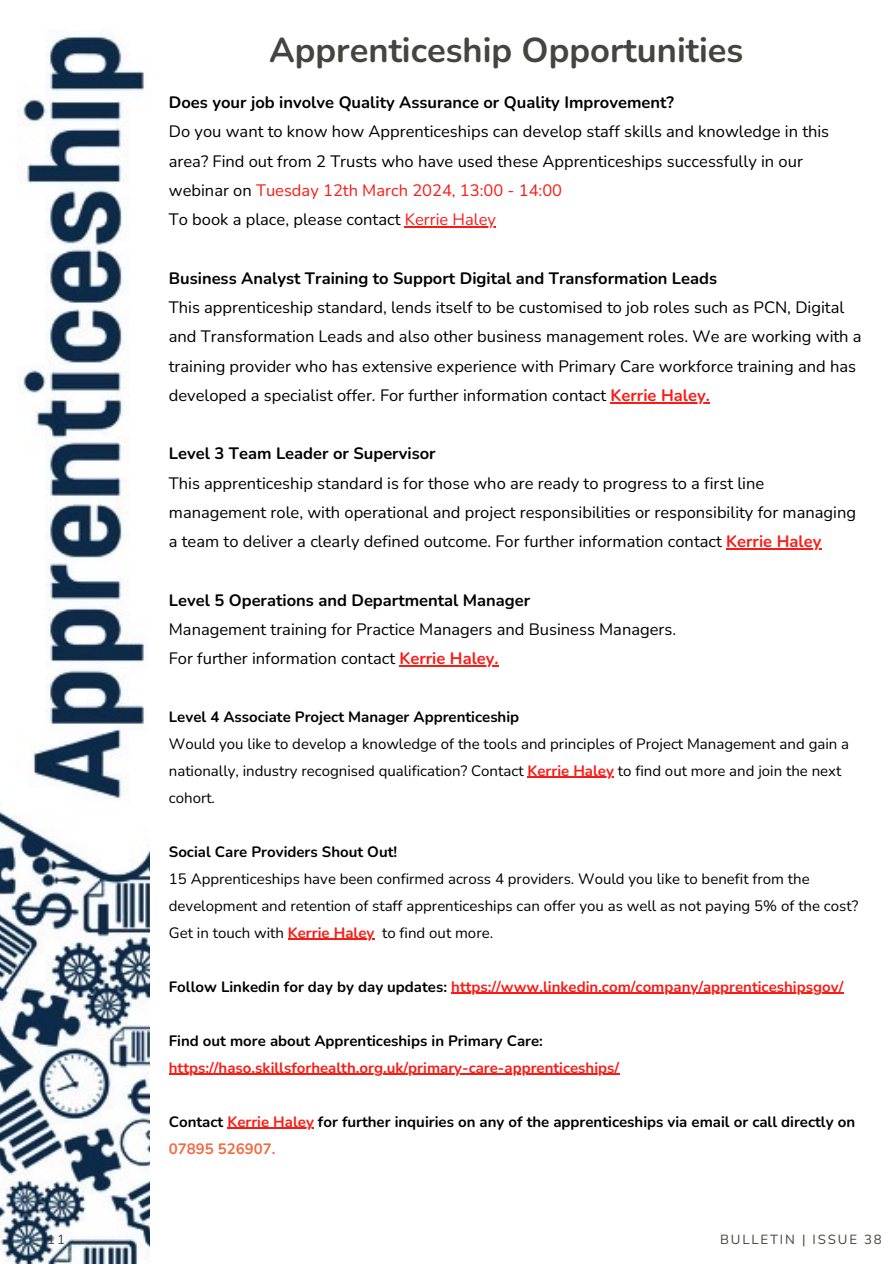
<style>
.page{position:relative;width:894px;height:1264px;background:#fff}
.page>*{position:absolute;margin:0;border:0;box-sizing:border-box;transform-origin:0 0}
.t1{font:700 34.5px "Nunito";color:#444440}
.t2{font:16.5px/29.2px "Nunito";color:#000}
.t3{font:700 16.5px "Nunito";color:#000}
.t4{font:15px/27px "Nunito";color:#000}
.t5{font:700 15px/27px "Nunito";color:#000}
.t6{font:700 15px "Nunito";color:#fa1b15}
.t7{font:13.2px "Nunito";letter-spacing:.14em;color:#444440}
.s1{color:#fa1b15}
.s2{font-weight:700;color:#fa1b15}
.s3{color:#000}
.s4{color:#f26a43}
</style>
<div class="page">
<img style="left:0;top:35px;width:150px;height:1228px">
<hr style="left:404px;top:226px;width:92px;height:1px;background:#fa1b15">
<hr style="left:610px;top:402px;width:99px;height:1px;background:#fa1b15">
<hr style="left:726px;top:548px;width:95px;height:1px;background:#fa1b15">
<hr style="left:399px;top:665px;width:99px;height:1px;background:#fa1b15">
<hr style="left:527px;top:776px;width:86px;height:2px;background:#fa1b15">
<hr style="left:288px;top:938px;width:86px;height:2px;background:#fa1b15">
<hr style="left:451px;top:992px;width:392px;height:2px;background:#fa1b15">
<hr style="left:169px;top:1073px;width:450px;height:2px;background:#fa1b15">
<hr style="left:227px;top:1127px;width:87px;height:2px;background:#fa1b15">
<h1 class="t1" style="left:269px;top:27px;width:475px">Apprenticeship Opportunities</h1>
<p class="t3" style="left:169px;top:91px;width:506px">Does your job involve Quality Assurance or Quality Improvement?</p>
<p class="t2" style="left:169px;top:117px;width:661px">Do you want to know how Apprenticeships can develop staff skills and knowledge in this area? Find out from 2 Trusts who have used these Apprenticeships successfully in our webinar on <span class="s1">Tuesday 12th March 2024, 13:00 - 14:00<br></span>To book a place, please contact <span class="s1">Kerrie Haley</span></p>
<p class="t3" style="left:169px;top:267px;width:549px">Business Analyst Training to Support Digital and Transformation Leads</p>
<p class="t2" style="left:169px;top:293px;width:694px">This apprenticeship standard, lends itself to be customised to job roles such as PCN, Digital and Transformation Leads and also other business management roles. We are working with a training provider who has extensive experience with Primary Care workforce training and has developed a specialist offer. For further information contact <span class="s2">Kerrie Haley.</span></p>
<p class="t3" style="left:169px;top:442px;width:268px">Level 3 Team Leader or Supervisor</p>
<p class="t2" style="left:169px;top:468px;width:688px">This apprenticeship standard is for those who are ready to progress to a first line management role, with operational and project responsibilities or responsibility for managing a team to deliver a clearly defined outcome. For further information contact <span class="s2">Kerrie Haley</span></p>
<p class="t3" style="left:169px;top:589px;width:363px">Level 5 Operations and Departmental Manager</p>
<p class="t2" style="left:169px;top:615px;width:508px">Management training for Practice Managers and Business Managers.<br>For further information contact <span class="s2">Kerrie Haley.</span></p>
<p class="t5" style="left:169px;top:703px;width:352px">Level 4 Associate Project Manager Apprenticeship</p>
<p class="t4" style="left:169px;top:730px;width:681px">Would you like to develop a knowledge of the tools and principles of Project Management and gain a nationally, industry recognised qualification? Contact <span class="s2">Kerrie Haley</span> to find out more and join the next cohort.</p>
<p class="t5" style="left:169px;top:838px;width:230px">Social Care Providers Shout Out!</p>
<p class="t4" style="left:169px;top:865px;width:690px">15 Apprenticeships have been confirmed across 4 providers. Would you like to benefit from the development and retention of staff apprenticeships can offer you as well as not paying 5% of the cost?<br>Get in touch with <span class="s2">Kerrie Haley</span> to find out more.</p>
<p class="t6" style="left:169px;top:976px;width:675px"><span class="s3">Follow Linkedin for day by day updates:</span> https://www.linkedin.com/company/apprenticeshipsgov/</p>
<p class="t5" style="left:169px;top:1027px;width:375px">Find out more about Apprenticeships in Primary Care:</p>
<p class="t6" style="left:169px;top:1057px;width:452px">https://haso.skillsforhealth.org.uk/primary-care-apprenticeships/</p>
<p class="t5" style="left:169px;top:1108px;width:687px">Contact <span class="s1">Kerrie Haley</span> for further inquiries on any of the apprenticeships via email or call directly on<br><span class="s4">07895 526907.</span></p>
<p class="t7" style="left:47px;top:1230px;width:19px">11</p>
<p class="t7" style="left:719px;top:1230px;width:163px">BULLETIN | ISSUE 38</p>
</div>
